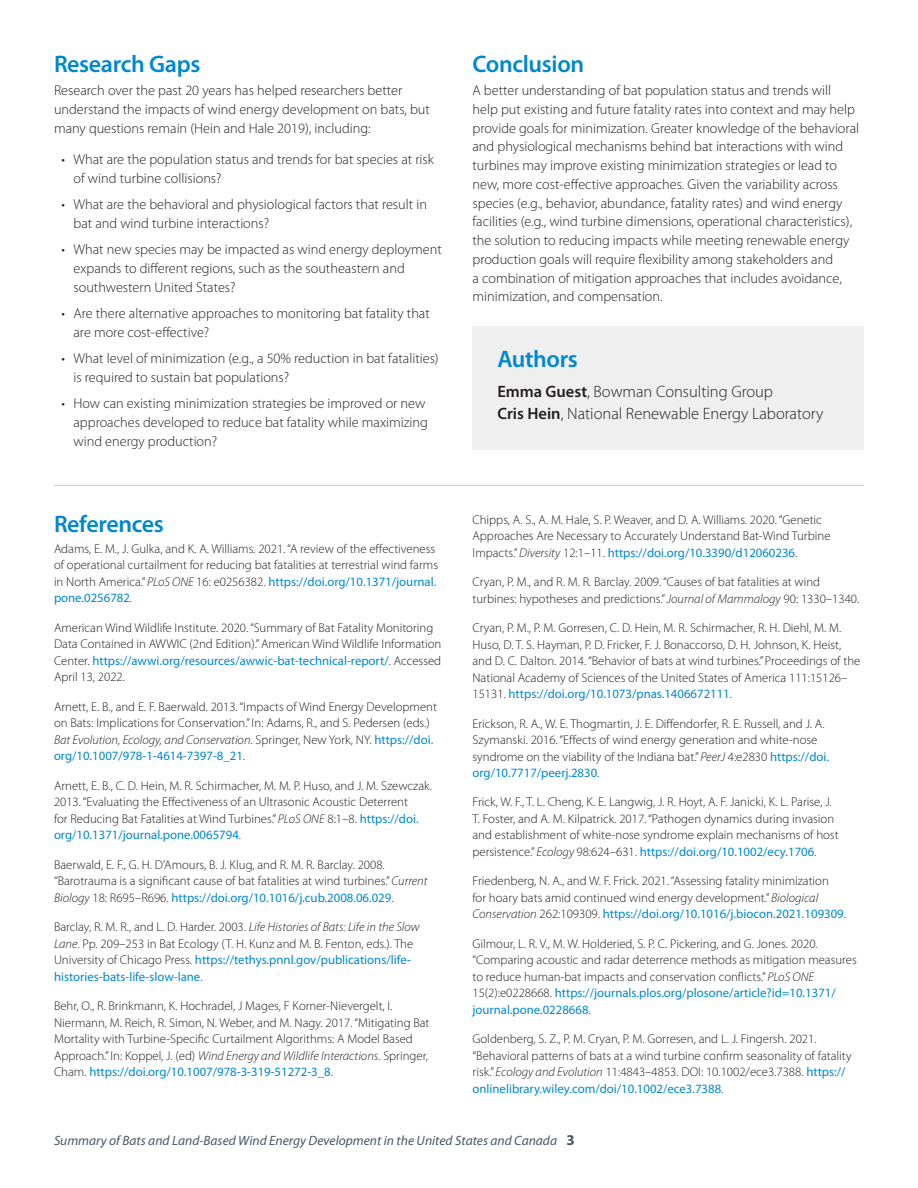
<style>
.page{position:relative;width:918px;height:1188px;background:#fff}
.page>*{position:absolute;margin:0;border:0;box-sizing:border-box;transform-origin:0 0}
.Heading_2{font:600 24px "Myriad Pro";letter-spacing:-.015em;color:#0088ce}
.Heading_1{font:600 24px "Myriad Pro";letter-spacing:-.015em;color:#0088ce}
.Body_10_5pt{font:300 16.5px/21.8px "Myriad Pro";color:#231f20}
.Body_10_5pt-2{font:300 14.25px/18.8px "Myriad Pro";color:#231f20}
.t1{font:italic 13.5px "Myriad Pro";color:#475865}
.References{font:300 12.75px/16.5px "Myriad Pro";color:#231f20}
.s1{font-style:italic}
.s2{font-weight:400;color:#0088ce}
.s3{font-weight:600}
.s4{font-weight:700;font-style:normal;font-size:15px}
</style>
<div class="page">
<hr style="left:54px;top:485px;width:810px;height:1px;background:#231f20">
<div style="left:472px;top:326px;width:392px;height:124px;background:#efefef"></div>
<p class="Heading_2" style="left:54px;top:51px;width:148px">Research Gaps</p>
<p class="Body_10_5pt-2" style="left:54px;top:81px;width:377px">Research over the past 20 years has helped researchers better understand the impacts of wind energy development on bats, but many questions remain (Hein and Hale 2019), including:</p>
<p class="Body_10_5pt-2" style="left:74px;top:150px;width:362px;text-indent:-12px">• What are the population status and trends for bat species at risk of wind turbine collisions?</p>
<p class="Body_10_5pt-2" style="left:74px;top:195px;width:355px;text-indent:-12px">• What are the behavioral and physiological factors that result in bat and wind turbine interactions?</p>
<p class="Body_10_5pt-2" style="left:74px;top:241px;width:370px;text-indent:-12px">• What new species may be impacted as wind energy deployment expands to different regions, such as the southeastern and southwestern United States?</p>
<p class="Body_10_5pt-2" style="left:74px;top:304px;width:358px;text-indent:-12px">• Are there alternative approaches to monitoring bat fatality that are more cost-effective?</p>
<p class="Body_10_5pt-2" style="left:74px;top:349px;width:367px;text-indent:-12px">• What level of minimization (e.g., a 50% reduction in bat fatalities) is required to sustain bat populations?</p>
<p class="Body_10_5pt-2" style="left:74px;top:394px;width:356px;text-indent:-12px">• How can existing minimization strategies be improved or new approaches developed to reduce bat fatality while maximizing wind energy production?</p>
<p class="Heading_2" style="left:54px;top:511px;width:111px">References</p>
<p class="References" style="left:54px;top:541px;width:386px">Adams, E. M., J. Gulka, and K. A. Williams. 2021. “A review of the effectiveness of operational curtailment for reducing bat fatalities at terrestrial wind farms in North America.” <span class="s1">PLoS ONE</span> 16: e0256382. <span class="s2">https://doi.org/10.1371/journal. pone.0256782</span>.</p>
<p class="References" style="left:54px;top:620px;width:389px">American Wind Wildlife Institute. 2020. “Summary of Bat Fatality Monitoring Data Contained in AWWIC (2nd Edition).” American Wind Wildlife Information Center. <span class="s2">https://awwi.org/resources/awwic-bat-technical-report/</span>. Accessed April 13, 2022.</p>
<p class="References" style="left:54px;top:699px;width:384px">Arnett, E. B., and E. F. Baerwald. 2013. “Impacts of Wind Energy Development on Bats: Implications for Conservation.” In: Adams, R., and S. Pedersen (eds.)<br><span class="s1">Bat Evolution, Ecology, and Conservation</span>. Springer, New York, NY. <span class="s2">https://doi. org/10.1007/978-1-4614-7397-8_21</span>.</p>
<p class="References" style="left:54px;top:777px;width:380px">Arnett, E. B., C. D. Hein, M. R. Schirmacher, M. M. P. Huso, and J. M. Szewczak.<br>2013. “Evaluating the Effectiveness of an Ultrasonic Acoustic Deterrent<br>for Reducing Bat Fatalities at Wind Turbines.” <span class="s1">PLoS ONE</span> 8:1–8. <span class="s2">https://doi. org/10.1371/journal.pone.0065794</span>.</p>
<p class="References" style="left:54px;top:856px;width:375px">Baerwald, E. F., G. H. D’Amours, B. J. Klug, and R. M. R. Barclay. 2008. “Barotrauma is a significant cause of bat fatalities at wind turbines.” <span class="s1">Current<br>Biology</span> 18: R695–R696. <span class="s2">https://doi.org/10.1016/j.cub.2008.06.029</span>.</p>
<p class="References" style="left:54px;top:919px;width:367px">Barclay, R. M. R., and L. D. Harder. 2003. <span class="s1">Life Histories of Bats: Life in the Slow Lane</span>. Pp. 209–253 in Bat Ecology (T. H. Kunz and M. B. Fenton, eds.). The University of Chicago Press. <span class="s2">https://tethys.pnnl.gov/publications/life&shy;histories-bats-life-slow-lane</span>.</p>
<p class="References" style="left:54px;top:998px;width:377px">Behr, O., R. Brinkmann, K. Hochradel, J Mages, F Korner-Nievergelt, I.<br>Niermann, M. Reich, R. Simon, N. Weber, and M. Nagy. 2017. “Mitigating Bat Mortality with Turbine-Specific Curtailment Algorithms: A Model Based Approach.” In: Koppel, J. (ed) <span class="s1">Wind Energy and Wildlife Interactions</span>. Springer, Cham. <span class="s2">https://doi.org/10.1007/978-3-319-51272-3_8</span>.</p>
<p class="Heading_2" style="left:472px;top:51px;width:113px">Conclusion</p>
<p class="Body_10_5pt-2" style="left:472px;top:81px;width:388px">A better understanding of bat population status and trends will help put existing and future fatality rates into context and may help provide goals for minimization. Greater knowledge of the behavioral and physiological mechanisms behind bat interactions with wind turbines may improve existing minimization strategies or lead to new, more cost-effective approaches. Given the variability across species (e.g., behavior, abundance, fatality rates) and wind energy facilities (e.g., wind turbine dimensions, operational characteristics), the solution to reducing impacts while meeting renewable energy production goals will require flexibility among stakeholders and<br>a combination of mitigation approaches that includes avoidance, minimization, and compensation.</p>
<p class="Heading_1" style="left:497px;top:346px;width:82px">Authors</p>
<p class="Body_10_5pt" style="left:497px;top:381px;width:328px"><span class="s3">Emma Guest</span>, Bowman Consulting Group<br><span class="s3">Cris Hein</span>, National Renewable Energy Laboratory</p>
<p class="References" style="left:472px;top:511px;width:360px">Chipps, A. S., A. M. Hale, S. P. Weaver, and D. A. Williams. 2020. “Genetic<br>Approaches Are Necessary to Accurately Understand Bat-Wind Turbine<br>Impacts.” <span class="s1">Diversity</span> 12:1–11. <span class="s2">https://doi.org/10.3390/d12060236</span>.</p>
<p class="References" style="left:472px;top:574px;width:388px">Cryan, P. M., and R. M. R. Barclay. 2009. “Causes of bat fatalities at wind turbines: hypotheses and predictions.” <span class="s1">Journal of Mammalogy</span> 90: 1330–1340.</p>
<p class="References" style="left:472px;top:620px;width:389px">Cryan, P. M., P. M. Gorresen, C. D. Hein, M. R. Schirmacher, R. H. Diehl, M. M.<br>Huso, D. T. S. Hayman, P. D. Fricker, F. J. Bonaccorso, D. H. Johnson, K. Heist, and D. C. Dalton. 2014. “Behavior of bats at wind turbines.” Proceedings of the National Academy of Sciences of the United States of America 111:15126– 15131. <span class="s2">https://doi.org/10.1073/pnas.1406672111</span>.</p>
<p class="References" style="left:472px;top:715px;width:358px">Erickson, R. A., W. E. Thogmartin, J. E. Diffendorfer, R. E. Russell, and J. A.<br>Szymanski. 2016. “Effects of wind energy generation and white-nose syndrome on the viability of the Indiana bat.” <span class="s1">PeerJ</span> 4:e2830 <span class="s2">https://doi. org/10.7717/peerj.2830</span>.</p>
<p class="References" style="left:472px;top:794px;width:368px">Frick, W. F., T. L. Cheng, K. E. Langwig, J. R. Hoyt, A. F. Janicki, K. L. Parise, J.<br>T. Foster, and A. M. Kilpatrick. 2017. “Pathogen dynamics during invasion and establishment of white-nose syndrome explain mechanisms of host persistence.” <span class="s1">Ecology</span> 98:624–631. <span class="s2">https://doi.org/10.1002/ecy.1706</span>.</p>
<p class="References" style="left:472px;top:873px;width:375px">Friedenberg, N. A., and W. F. Frick. 2021. “Assessing fatality minimization<br>for hoary bats amid continued wind energy development.” <span class="s1">Biological<br>Conservation</span> 262:109309. <span class="s2">https://doi.org/10.1016/j.biocon.2021.109309</span>.</p>
<p class="References" style="left:472px;top:936px;width:386px">Gilmour, L. R. V., M. W. Holderied, S. P. C. Pickering, and G. Jones. 2020. “Comparing acoustic and radar deterrence methods as mitigation measures to reduce human-bat impacts and conservation conflicts.” <span class="s1">PLoS ONE </span>15(2):e0228668. <span class="s2">https://journals.plos.org/plosone/article?id=10.1371/ journal.pone.0228668</span>.</p>
<p class="References" style="left:472px;top:1031px;width:381px">Goldenberg, S. Z., P. M. Cryan, P. M. Gorresen, and L. J. Fingersh. 2021. “Behavioral patterns of bats at a wind turbine confirm seasonality of fatality risk.” <span class="s1">Ecology and Evolution</span> 11:4843–4853. DOI: 10.1002/ece3.7388. <span class="s2">https:// onlinelibrary.wiley.com/doi/10.1002/ece3.7388</span>.</p>
<p class="t1" style="left:54px;top:1133px;width:522px">Summary of Bats and Land-Based Wind Energy Development in the United States and Canada <span class="s4">3</span></p>
</div>
